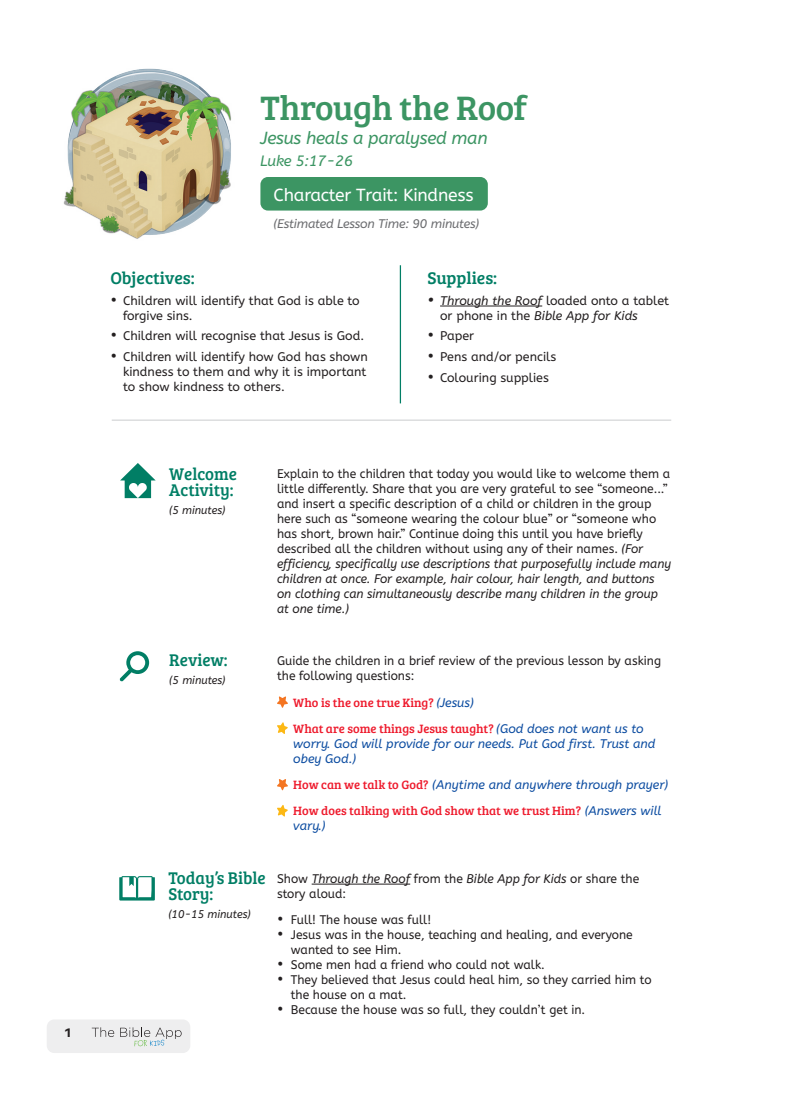
<style>
.page{position:relative;width:790px;height:1098px;background:#fff}
.page>*{position:absolute;margin:0;border:0;box-sizing:border-box;transform-origin:0 0}
.t1{font:35px "Bree Serif";letter-spacing:-.01em;color:#3c9563}
.t2{font:17.5px/16.2px "Bree Serif";color:#017e65}
.t3{font:17.5px "A Bee Zee";letter-spacing:-.015em;color:#fff}
.t4{font:italic 17.5px "A Bee Zee";letter-spacing:-.015em;color:#3c9563}
.t5{font:italic 15px "A Bee Zee";letter-spacing:-.015em;color:#3c9563}
.t6{font:12.5px/15px "A Bee Zee";color:#231f20;scale:.96 1}
.t7{font:12.5px/15px "A Bee Zee";color:#231f20}
.t8{font:italic 12.5px/15px "A Bee Zee";color:#0d4da1}
.t9{font:12.5px/15px "Bree Serif";color:#ee1b2d}
.t10{font:italic 12.5px/15px "A Bee Zee";color:#231f20}
.t11{font:italic 12.5px "A Bee Zee";letter-spacing:-.015em;color:#6c6d70}
.t12{font:800 12.5px "Aileron";color:#231f20}
.t13{font:italic 11.25px "A Bee Zee";color:#231f20}
.s1{font-size:15px}
.s2{font-style:normal}
.s3{font-style:italic}
.s4{font-family:"A Bee Zee";font-style:italic;color:#0d4da1}
.s5{font-family:"Bree Serif";font-style:normal;color:#ee1b2d}
</style>
<div class="page">
<div style="left:47px;top:1019px;width:143px;height:33px;background:#eeeeef;border-radius:8px"></div>
<svg style="left:92px;top:1027px;width:22px;height:9px"></svg>
<svg style="left:120px;top:1027px;width:61px;height:19px"></svg>
<hr style="left:440px;top:306px;width:102px;height:1px;background:#231f20">
<hr style="left:399px;top:265px;width:2px;height:138px;background:#017e65">
<hr style="left:311px;top:883px;width:99px;height:1px;background:#231f20">
<svg style="left:277px;top:696px;width:11px;height:11px"></svg>
<svg style="left:277px;top:722px;width:11px;height:12px"></svg>
<svg style="left:277px;top:779px;width:11px;height:11px"></svg>
<svg style="left:277px;top:805px;width:11px;height:11px"></svg>
<hr style="left:112px;top:419px;width:558px;height:2px;background:#d5d6d8">
<svg style="left:120px;top:463px;width:35px;height:35px"></svg>
<svg style="left:119px;top:651px;width:30px;height:30px"></svg>
<img style="left:63px;top:68px;width:168px;height:171px">
<svg style="left:119px;top:876px;width:36px;height:24px"></svg>
<div style="left:260px;top:177px;width:227px;height:33px;background:#3c9563;border-radius:8px"></div>
<p class="t12" style="left:64px;top:1025px;width:10px">1</p>
<p class="t1" style="left:260px;top:82px;width:268px">Through the Roof</p>
<p class="t4" style="left:260px;top:127px;width:229px">Jesus heals a paralysed man</p>
<p class="t5" style="left:260px;top:152px;width:94px">Luke 5:17-26</p>
<p class="t3" style="left:273px;top:177px;width:201px">Character Trait: Kindness</p>
<p class="t3" style="left:273px;top:184px;width:201px">Character Trait: Kindness</p>
<p class="t11" style="left:273px;top:216px;width:207px">(Estimated Lesson Time: 90 minutes)</p>
<p class="t2" style="left:110px;top:269px;width:86px">Objectives:</p>
<p class="t7" style="left:123px;top:293px;width:238px;text-indent:-12px"><span class="s1">•</span> Children will identify that God is able to forgive sins.</p>
<p class="t7" style="left:110px;top:329px;width:255px"><span class="s1">•</span> Children will recognise that Jesus is God.</p>
<p class="t7" style="left:123px;top:349px;width:246px;text-align:justify;text-indent:-12px"><span class="s1">•</span> Children will identify how God has shown kindness to them and why it is important to show kindness to others.</p>
<p class="t2" style="left:427px;top:269px;width:71px">Supplies:</p>
<p class="t10" style="left:440px;top:293px;width:230px;text-indent:-12px"><span class="s1">•</span> Through the Roof <span class="s2">loaded onto a tablet or phone in the</span> Bible App for Kids</p>
<p class="t7" style="left:427px;top:329px;width:48px"><span class="s1">•</span> Paper</p>
<p class="t7" style="left:427px;top:349px;width:130px"><span class="s1">•</span> Pens and/or pencils</p>
<p class="t7" style="left:427px;top:370px;width:123px"><span class="s1">•</span> Colouring supplies</p>
<p class="t2" style="left:169px;top:465px;width:69px">Welcome<br>Activity:</p>
<p class="t13" style="left:169px;top:503px;width:58px">(5 minutes)</p>
<p class="t6" style="left:277px;top:466px;width:412px">Explain to the children that today you would like to welcome them a little differently. Share that you are very grateful to see “someone...” and insert a specific description of a child or children in the group here such as “someone wearing the colour blue” or “someone who has short, brown hair.” Continue doing this until you have briefly described all the children without using any of their names. <span class="s3">(For efficiency, specifically use descriptions that purposefully include many children at once. For example, hair colour, hair length, and buttons on clothing can simultaneously describe many children in the group at one time.)</span></p>
<p class="t2" style="left:169px;top:651px;width:60px">Review:</p>
<p class="t13" style="left:169px;top:673px;width:58px">(5 minutes)</p>
<p class="t6" style="left:277px;top:653px;width:401px">Guide the children in a brief review of the previous lesson by asking the following questions:</p>
<p class="t9" style="left:293px;top:694px;width:182px">Who is the one true King? <span class="s4">(Jesus)</span></p>
<p class="t8" style="left:293px;top:721px;width:363px"><span class="s5">What are some things Jesus taught?</span> (God does not want us to worry. God will provide for our needs. Put God first. Trust and obey God.)</p>
<p class="t8" style="left:293px;top:777px;width:376px"><span class="s5">How can we talk to God?</span> (Anytime and anywhere through prayer)</p>
<p class="t9" style="left:293px;top:802px;width:369px">How does talking with God show that we trust Him? <span class="s4">(Answers will vary.)</span></p>
<p class="t2" style="left:168px;top:869px;width:99px">Today’s Bible<br>Story:</p>
<p class="t13" style="left:168px;top:907px;width:84px">(10-15 minutes)</p>
<p class="t6" style="left:277px;top:871px;width:378px">Show <span class="s3">Through the Roof</span> from the <span class="s3">Bible App for Kids</span> or share the story aloud:</p>
<p class="t6" style="left:277px;top:912px;width:162px"><span class="s1">•</span> Full! The house was full!</p>
<p class="t6" style="left:290px;top:927px;width:357px;text-indent:-14px"><span class="s1">•</span> Jesus was in the house, teaching and healing, and everyone wanted to see Him.</p>
<p class="t6" style="left:277px;top:957px;width:280px"><span class="s1">•</span> Some men had a friend who could not walk.</p>
<p class="t6" style="left:290px;top:972px;width:377px;text-indent:-14px"><span class="s1">•</span> They believed that Jesus could heal him, so they carried him to the house on a mat.</p>
<p class="t6" style="left:277px;top:1002px;width:322px"><span class="s1">•</span> Because the house was so full, they couldn’t get in.</p>
</div>
